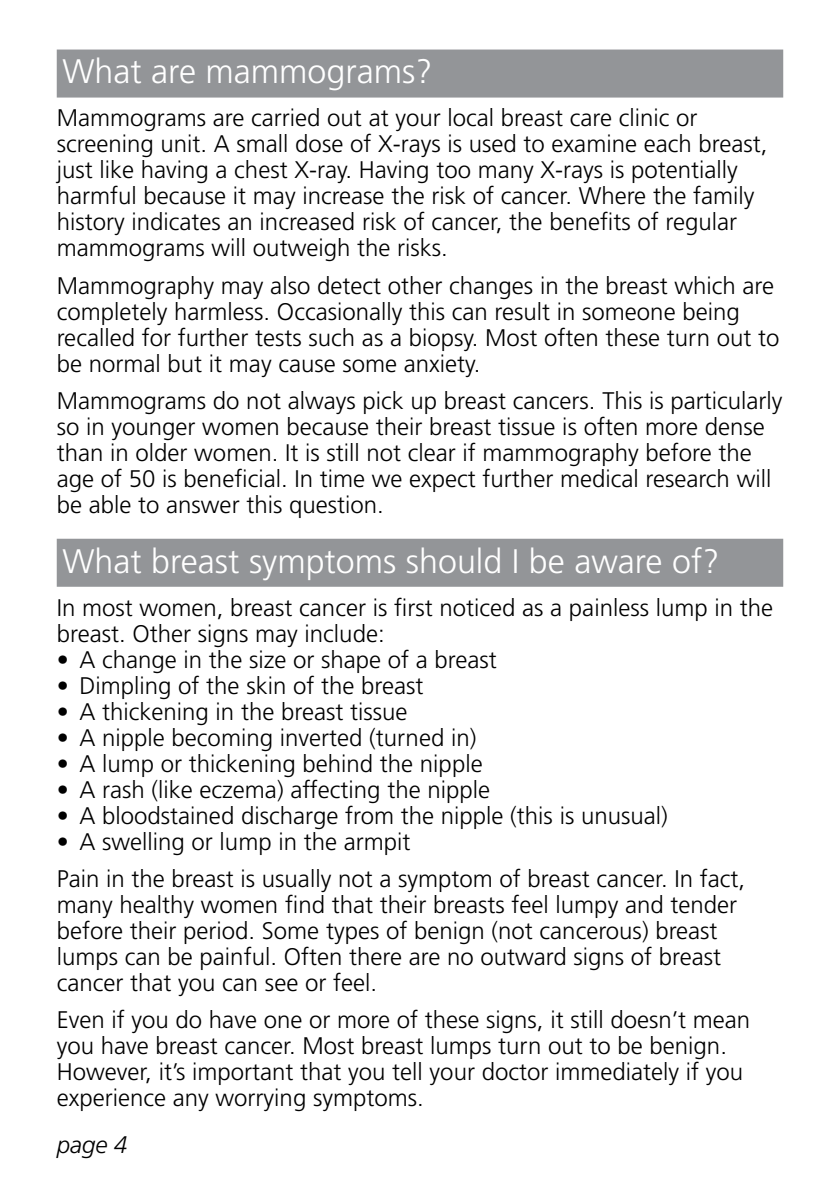
<style>
.page{position:relative;width:840px;height:1191px;background:#fff}
.page>*{position:absolute;margin:0;border:0;box-sizing:border-box;transform-origin:0 0}
.t1{font:300 34px "Frutiger";color:#fff}
.t2{font:300 24px/26px "Frutiger";color:#000}
.t3{font:italic 300 24px "Frutiger";color:#000}
</style>
<div class="page">
<div style="left:57px;top:50px;width:725px;height:48px;background:#939598"></div>
<div style="left:57px;top:539px;width:725px;height:48px;background:#939598"></div>
<h1 class="t1" style="left:62px;top:52px;width:371px">What are mammograms?</h1>
<p class="t2" style="left:57px;top:105px;width:711px">Mammograms are carried out at your local breast care clinic or screening unit. A small dose of X-rays is used to examine each breast, just like having a chest X-ray. Having too many X-rays is potentially harmful because it may increase the risk of cancer. Where the family history indicates an increased risk of cancer, the benefits of regular mammograms will outweigh the risks.</p>
<p class="t2" style="left:57px;top:272px;width:723px">Mammography may also detect other changes in the breast which are completely harmless. Occasionally this can result in someone being recalled for further tests such as a biopsy. Most often these turn out to be normal but it may cause some anxiety.</p>
<p class="t2" style="left:57px;top:388px;width:726px">Mammograms do not always pick up breast cancers. This is particularly so in younger women because their breast tissue is often more dense than in older women. It is still not clear if mammography before the age of 50 is beneficial. In time we expect further medical research will be able to answer this question.</p>
<h1 class="t1" style="left:62px;top:541px;width:658px">What breast symptoms should I be aware of?</h1>
<p class="t2" style="left:57px;top:594px;width:717px">In most women, breast cancer is first noticed as a painless lump in the breast. Other signs may include:</p>
<p class="t2" style="left:57px;top:646px;width:441px">• A change in the size or shape of a breast</p>
<p class="t2" style="left:57px;top:672px;width:368px">• Dimpling of the skin of the breast</p>
<p class="t2" style="left:57px;top:698px;width:352px">• A thickening in the breast tissue</p>
<p class="t2" style="left:57px;top:724px;width:421px">• A nipple becoming inverted (turned in)</p>
<p class="t2" style="left:57px;top:750px;width:427px">• A lump or thickening behind the nipple</p>
<p class="t2" style="left:57px;top:776px;width:434px">• A rash (like eczema) affecting the nipple</p>
<p class="t2" style="left:57px;top:802px;width:612px">• A bloodstained discharge from the nipple (this is unusual)</p>
<p class="t2" style="left:57px;top:822px;width:689px;line-height:37.4px">• A swelling or lump in the armpit<br>Pain in the breast is usually not a symptom of breast cancer. In fact,</p>
<p class="t2" style="left:57px;top:891px;width:681px">many healthy women find that their breasts feel lumpy and tender before their period. Some types of benign (not cancerous) breast lumps can be painful. Often there are no outward signs of breast cancer that you can see or feel.</p>
<p class="t2" style="left:57px;top:1007px;width:694px">Even if you do have one or more of these signs, it still doesn’t mean you have breast cancer. Most breast lumps turn out to be benign.<br>However, it’s important that you tell your doctor immediately if you experience any worrying symptoms.</p>
<p class="t3" style="left:57px;top:1131px;width:72px">page 4</p>
</div>
